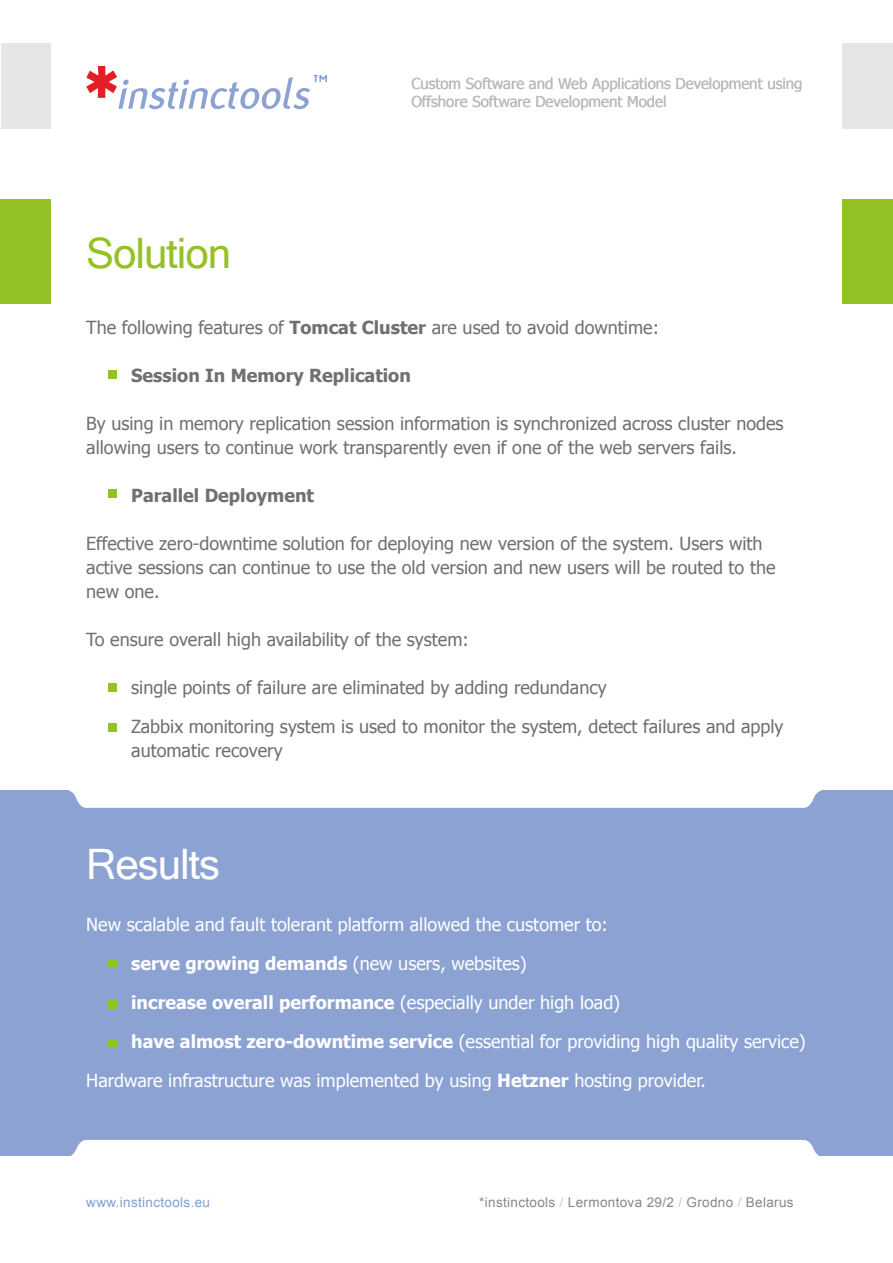
<style>
.page{position:relative;width:893px;height:1263px;background:#fff}
.page>*{position:absolute;margin:0;border:0;box-sizing:border-box;transform-origin:0 0}
.t1{font:42px "Microsoft Sans Serif";letter-spacing:-.025em;color:#94c124}
.t2{font:42px "Microsoft Sans Serif";letter-spacing:-.025em;color:#fff}
.t3{font:18px/24px "Tahoma";color:#717070}
.t4{font:18px "Tahoma";color:#fff}
.t5{font:700 18px "Tahoma";color:#fff}
.t6{font:700 18px "Tahoma";color:#717070}
.t7{font:15px/18px "Tahoma";color:#bbbcbe}
.t8{font:13.5px "Arial";letter-spacing:.025em;color:#868787}
.t9{font:13.5px "Arial";letter-spacing:.025em;color:#809fd2}
.s1{font-weight:700}
.s2{font-weight:400}
.s3{color:#c6c5c5}
</style>
<div class="page">
<div style="left:0;top:790px;width:893px;height:366px;background:#8ba2d3"></div>
<div style="left:0;top:200px;width:51px;height:104px;background:#94c124"></div>
<div style="left:842px;top:200px;width:51px;height:104px;background:#94c124"></div>
<div style="left:109px;top:371px;width:8px;height:8px;background:#94c124"></div>
<div style="left:109px;top:490px;width:8px;height:8px;background:#94c124"></div>
<div style="left:109px;top:724px;width:8px;height:8px;background:#94c124"></div>
<div style="left:109px;top:960px;width:8px;height:8px;background:#94c124"></div>
<div style="left:109px;top:1001px;width:8px;height:8px;background:#94c124"></div>
<div style="left:109px;top:1039px;width:8px;height:8px;background:#94c124"></div>
<div style="left:109px;top:684px;width:8px;height:8px;background:#94c124"></div>
<div style="left:842px;top:43px;width:51px;height:86px;background:#e6e6e6"></div>
<div style="left:1px;top:43px;width:49px;height:86px;background:#e6e6e6"></div>
<svg style="left:86px;top:66px;width:241px;height:43px"></svg>
<svg style="left:68px;top:790px;width:754px;height:18px;background:#fbfcfd"></svg>
<div style="left:70px;top:1140px;width:750px;height:16px;background:#fff"></div>
<h1 class="t1" style="left:86px;top:229px;width:146px">Solution</h1>
<p class="t7" style="left:411px;top:74px;width:393px">Custom Software and Web Applications Development using<br>Offshore Software Development Model</p>
<p class="t3" style="left:86px;top:315px;width:574px">The following features of <span class="s1">Tomcat Cluster</span> are used to avoid downtime:</p>
<p class="t6" style="left:131px;top:363px;width:281px">Session In Memory Replication</p>
<p class="t3" style="left:86px;top:411px;width:699px">By using in memory replication session information is synchronized across cluster nodes allowing users to continue work transparently even if one of the web servers fails.</p>
<p class="t6" style="left:131px;top:483px;width:184px">Parallel Deployment</p>
<p class="t3" style="left:86px;top:531px;width:691px">Effective zero-downtime solution for deploying new version of the system. Users with active sessions can continue to use the old version and new users will be routed to the new one.</p>
<p class="t3" style="left:86px;top:627px;width:384px">To ensure overall high availability of the system:</p>
<p class="t3" style="left:131px;top:667px;width:654px;line-height:39px">single points of failure are eliminated by adding redundancy<br>Zabbix monitoring system is used to monitor the system, detect failures and apply</p>
<p class="t3" style="left:131px;top:738px;width:153px">automatic recovery</p>
<h1 class="t2" style="left:86px;top:841px;width:135px">Results</h1>
<p class="t4" style="left:86px;top:913px;width:523px">New scalable and fault tolerant platform allowed the customer to:</p>
<p class="t5" style="left:131px;top:951px;width:397px">serve growing demands <span class="s2">(new users, websites)</span></p>
<p class="t5" style="left:131px;top:990px;width:490px">increase overall performance <span class="s2">(especially under high load)</span></p>
<p class="t4" style="left:131px;top:1030px;width:676px"><span class="s1">have almost zero-downtime service</span> (essential for providing high quality service)</p>
<p class="t4" style="left:86px;top:1069px;width:621px">Hardware infrastructure was implemented by using <span class="s1">Hetzner</span> hosting provider.</p>
<p class="t9" style="left:86px;top:1194px;width:125px">www.instinctools.eu</p>
<p class="t8" style="left:479px;top:1194px;width:316px">*instinctools <span class="s3">/</span> Lermontova 29/2 <span class="s3">/</span> Grodno <span class="s3">/</span> Belarus</p>
</div>
